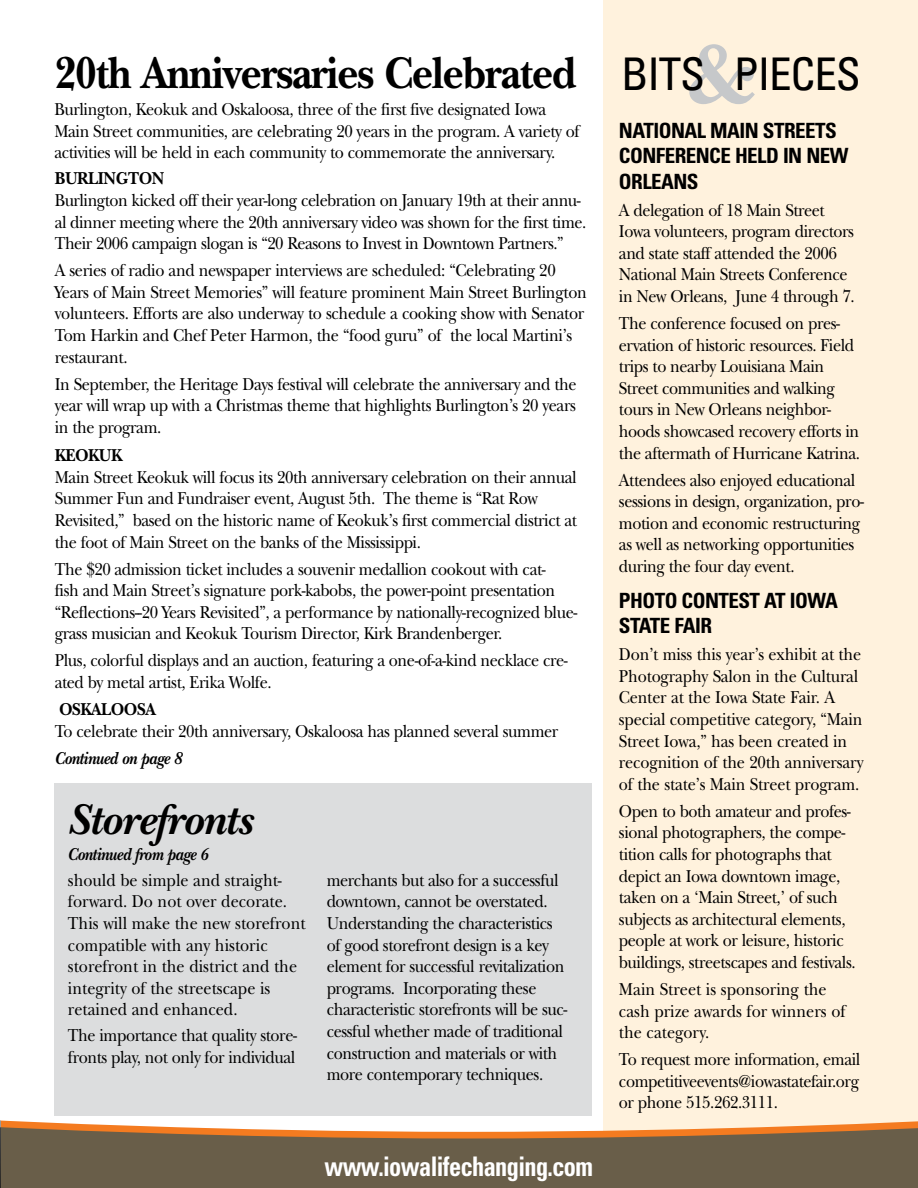
<style>
.page{position:relative;width:918px;height:1188px;background:#fff}
.page>*{position:absolute;margin:0;border:0;box-sizing:border-box;transform-origin:0 0}
.t1{font:700 46.5px "New Baskerville";letter-spacing:-.025em;color:#000;scale:.9 1}
.t2{font:condensed 45px "Univers";color:#000}
.t3{font:italic 700 45px "New Baskerville";letter-spacing:-.01em;color:#000}
.t4{font:700 condensed 27px "Univers";letter-spacing:-.025em;color:#fff;scale:.9 1}
.t5{font:700 condensed 21px "Univers";letter-spacing:-.025em;color:#000}
.t6{font:18px/21.6px "New Baskerville";letter-spacing:-.025em;color:#000;scale:.9 1}
.t7{font:18px/21.6px "New Baskerville";color:#000;scale:.9 1}
.t8{font:italic 700 18px "New Baskerville";letter-spacing:-.025em;color:#000;scale:.9 1}
.t9{font:700 18px "New Baskerville";letter-spacing:-.025em;color:#000;scale:.9 1}
.s1{font-family:"New Baskerville";font-weight:700;font-stretch:normal;font-size:87px;color:#c6c8ca}
</style>
<div class="page">
<div style="left:54px;top:783px;width:538px;height:333px;background:#dcddde"></div>
<div style="left:603px;top:0;width:315px;height:1188px;background:#fff2dd"></div>
<svg style="left:0;top:1120px;width:918px;height:68px;background:#887359"></svg>
<h1 class="t1" style="left:54px;top:46px;width:581px">20th Anniversaries Celebrated</h1>
<p class="t6" style="left:54px;top:98px;width:585px">Burlington, Keokuk and Oskaloosa, three of the first five designated Iowa<br>Main Street communities, are celebrating 20 years in the program. A variety of activities will be held in each community to commemorate the anniversary.</p>
<p class="t9" style="left:55px;top:168px;width:123px">BURLINGTON</p>
<p class="t6" style="left:55px;top:190px;width:592px">Burlington kicked off their year-long celebration on January 19th at their annu&shy;al dinner meeting where the 20th anniversary video was shown for the first time.<br>Their 2006 campaign slogan is “20 Reasons to Invest in Downtown Partners.”</p>
<p class="t6" style="left:55px;top:260px;width:593px">A series of radio and newspaper interviews are scheduled: “Celebrating 20<br>Years of Main Street Memories” will feature prominent Main Street Burlington volunteers. Efforts are also underway to schedule a cooking show with Senator Tom Harkin and Chef Peter Harmon, the “food guru” of the local Martini’s restaurant.</p>
<p class="t6" style="left:55px;top:373px;width:581px;text-align:justify">In September, the Heritage Days festival will celebrate the anniversary and the year will wrap up with a Christmas theme that highlights Burlington’s 20 years in the program.</p>
<p class="t9" style="left:55px;top:445px;width:76px">KEOKUK</p>
<p class="t6" style="left:55px;top:466px;width:582px">Main Street Keokuk will focus its 20th anniversary celebration on their annual Summer Fun and Fundraiser event, August 5th. The theme is “Rat Row Revisited,” based on the historic name of Keokuk’s first commercial district at the foot of Main Street on the banks of the Mississippi.</p>
<p class="t6" style="left:55px;top:558px;width:582px">The $20 admission ticket includes a souvenir medallion cookout with cat-<br>fish and Main Street’s signature pork-kabobs, the power-point presentation “Reflections--20 Years Revisited”, a performance by nationally-recognized blue&shy;grass musician and Keokuk Tourism Director, Kirk Brandenberger.</p>
<p class="t6" style="left:55px;top:650px;width:572px">Plus, colorful displays and an auction, featuring a one-of-a-kind necklace cre&shy;ated by metal artist, Erika Wolfe.</p>
<p class="t9" style="left:59px;top:699px;width:109px">OSKALOOSA</p>
<p class="t6" style="left:55px;top:720px;width:561px">To celebrate their 20th anniversary, Oskaloosa has planned several summer</p>
<p class="t8" style="left:55px;top:747px;width:143px">Continued on page 8</p>
<h2 class="t3" style="left:68px;top:793px;width:186px">Storefronts</h2>
<p class="t8" style="left:68px;top:844px;width:158px">Continued from page 6</p>
<p class="t7" style="left:68px;top:869px;width:266px">should be simple and straight&shy;forward. Do not over decorate.<br>This will make the new storefront compatible with any historic storefront in the district and the integrity of the streetscape is retained and enhanced.</p>
<p class="t6" style="left:68px;top:1025px;width:256px">The importance that quality store&shy;fronts play, not only for individual</p>
<p class="t6" style="left:327px;top:869px;width:269px">merchants but also for a successful downtown, cannot be overstated.<br>Understanding the characteristics of good storefront design is a key element for successful revitalization programs. Incorporating these characteristic storefronts will be suc&shy;cessful whether made of traditional construction and materials or with more contemporary techniques.</p>
<h3 class="t4" style="left:428px;top:1150px;width:188px">LIFECHANGING.COM</h3>
<h3 class="t4" style="left:324px;top:1150px;width:166px">WWW.IOWAL C</h3>
<h3 class="t4" style="left:380px;top:1150px;width:9px">I</h3>
<h2 class="t2" style="left:621px;top:45px;width:157px">BITS<span class="s1">&amp;</span>PIECES</h2>
<p class="t5" style="left:619px;top:118px;width:26px">NATIONA</p>
<p class="t5" style="left:697px;top:118px;width:89px">L MAIN STREETS</p>
<p class="t5" style="left:619px;top:143px;width:58px">CON FERENCE</p>
<p class="t5" style="left:735px;top:143px;width:100px">HELD IN NEW</p>
<p class="t5" style="left:619px;top:168px;width:45px">ORLEANS</p>
<p class="t6" style="left:619px;top:199px;width:264px">A delegation of 18 Main Street Iowa volunteers, program directors and state staff attended the 2006<br>National Main Streets Conference in New Orleans, June 4 through 7.</p>
<p class="t6" style="left:619px;top:313px;width:269px">The conference focused on pres&shy;ervation of historic resources. Field trips to nearby Louisiana Main Street communities and walking tours in New Orleans neighbor&shy;hoods showcased recovery efforts in the aftermath of Hurricane Katrina.</p>
<p class="t6" style="left:619px;top:469px;width:274px">Attendees also enjoyed educational sessions in design, organization, pro&shy;motion and economic restructuring as well as networking opportunities during the four day event.</p>
<p class="t5" style="left:619px;top:588px;width:24px">PHOTO</p>
<p class="t5" style="left:682px;top:588px;width:24px">CONTEST</p>
<p class="t5" style="left:764px;top:588px;width:46px">AT IOWA</p>
<p class="t5" style="left:619px;top:613px;width:22px">STATE</p>
<p class="t5" style="left:674px;top:613px;width:10px">FAIR</p>
<p class="t6" style="left:619px;top:644px;width:273px">Don’t miss this year’s exhibit at the Photography Salon in the Cultural Center at the Iowa State Fair. A special competitive category, “Main Street Iowa,” has been created in recognition of the 20th anniversary of the state’s Main Street program.</p>
<p class="t6" style="left:619px;top:800px;width:265px">Open to both amateur and profes&shy;sional photographers, the compe&shy;tition calls for photographs that depict an Iowa downtown image, taken on a ‘Main Street,’ of such subjects as architectural elements, people at work or leisure, historic buildings, streetscapes and festivals.</p>
<p class="t7" style="left:619px;top:979px;width:253px">Main Street is sponsoring the cash prize awards for winners of the category.</p>
<p class="t6" style="left:619px;top:1049px;width:270px;text-align:justify">To request more information, email competitiveevents@iowastatefair.org or phone 515.262.3111.</p>
</div>
